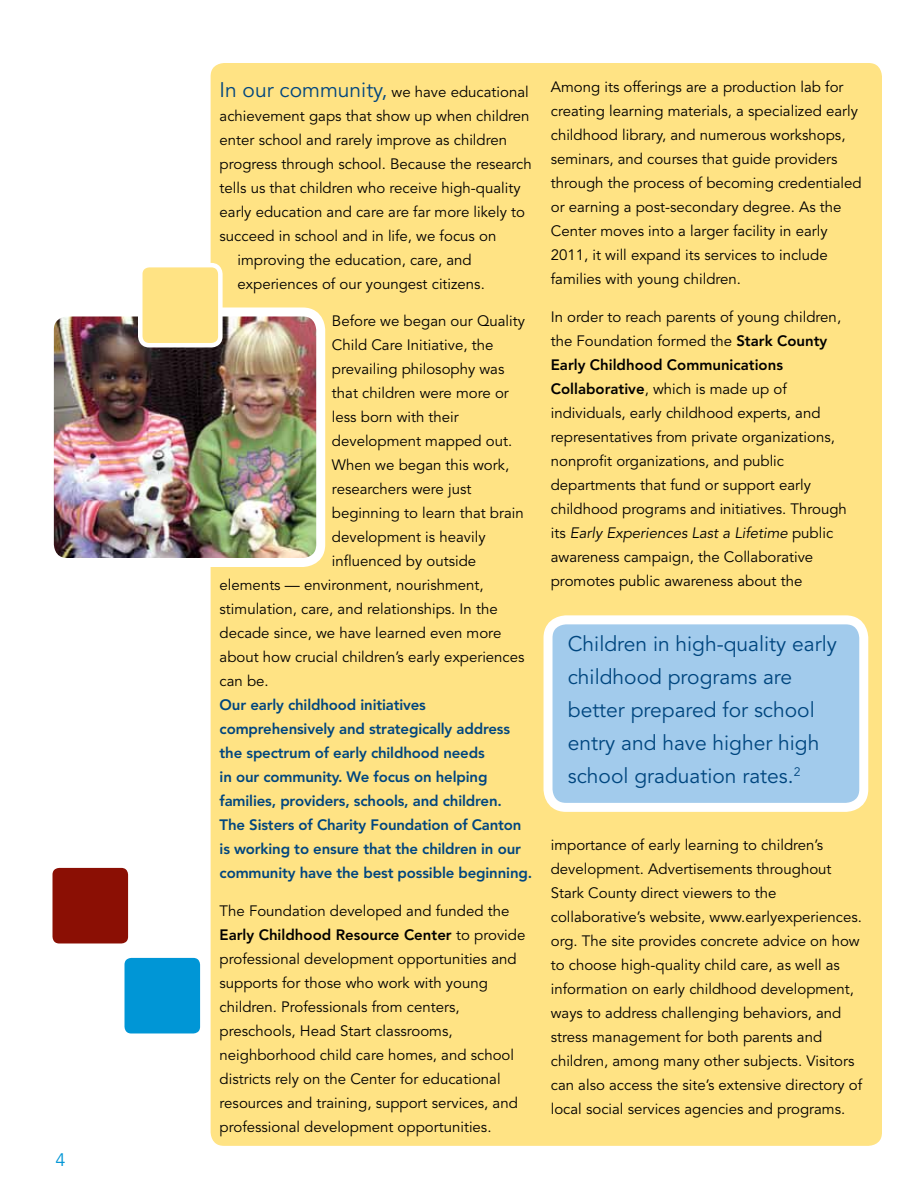
<style>
.page{position:relative;width:918px;height:1188px;background:#fff}
.page>*{position:absolute;margin:0;border:0;box-sizing:border-box;transform-origin:0 0}
.t1{font:21px/33px "Avenir LT Std";color:#00467f}
.t2{font:18px "Avenir LT Std";color:#0096d6}
.t3{font:15px/24px "Avenir LT Std";color:#000}
.t4{font:800 15px "Avenir LT Std";letter-spacing:-.01em;color:#00467f}
.s1{font-size:21px;color:#00467f}
.s2{font-weight:800}
.s3{font-style:italic}
</style>
<div class="page">
<div style="left:206px;top:58px;width:680px;height:1092px;background:#ffe384;border-radius:18px"></div>
<div style="left:202px;top:54px;width:689px;height:1101px;border:9px solid #fff;border-radius:18px"></div>
<div style="left:122px;top:956px;width:80px;height:80px;background:#0096d6;border-radius:9px"></div>
<div style="left:120px;top:953px;width:85px;height:85px;border:4px solid #fff;border-radius:9px"></div>
<div style="left:50px;top:866px;width:80px;height:80px;background:#8b0f04;border-radius:9px"></div>
<div style="left:48px;top:863px;width:85px;height:85px;border:4px solid #fff;border-radius:9px"></div>
<img style="left:55px;top:318px;width:260px;height:239px">
<div style="left:45px;top:308px;width:280px;height:259px;border:9px solid #fff;border-radius:18px"></div>
<div style="left:140px;top:265px;width:80px;height:80px;background:#ffe384;border-radius:9px"></div>
<div style="left:138px;top:263px;width:85px;height:85px;border:4px solid #fff;border-radius:9px"></div>
<div style="left:548px;top:620px;width:316px;height:187px;background:#a2cbec;border-radius:18px"></div>
<div style="left:544px;top:615px;width:324px;height:197px;border:9px solid #fff;border-radius:18px"></div>
<p class="t2" style="left:56px;top:1149px;width:12px">4</p>
<p class="t3" style="left:220px;top:80px;width:311px"><span class="s1">In our community,</span> we have educational</p>
<p class="t3" style="left:220px;top:104px;width:312px">achievement gaps that show up when children</p>
<p class="t3" style="left:220px;top:128px;width:289px">enter school and rarely improve as children</p>
<p class="t3" style="left:220px;top:152px;width:314px">progress through school. Because the research</p>
<p class="t3" style="left:220px;top:176px;width:303px">tells us that children who receive high-quality</p>
<p class="t3" style="left:220px;top:200px;width:307px">early education and care are far more likely to</p>
<p class="t3" style="left:220px;top:224px;width:278px">succeed in school and in life, we focus on</p>
<p class="t3" style="left:238px;top:248px;width:236px">improving the education, care, and</p>
<p class="t3" style="left:238px;top:272px;width:249px">experiences of our youngest citizens.</p>
<p class="t3" style="left:332px;top:310px;width:195px">Before we began our Quality</p>
<p class="t3" style="left:332px;top:334px;width:163px">Child Care Initiative, the</p>
<p class="t3" style="left:332px;top:358px;width:174px">prevailing philosophy was</p>
<p class="t3" style="left:332px;top:382px;width:178px">that children were more or</p>
<p class="t3" style="left:332px;top:406px;width:128px">less born with their</p>
<p class="t3" style="left:332px;top:430px;width:182px">development mapped out.</p>
<p class="t3" style="left:332px;top:454px;width:179px">When we began this work,</p>
<p class="t3" style="left:332px;top:478px;width:141px">researchers were just</p>
<p class="t3" style="left:332px;top:502px;width:193px">beginning to learn that brain</p>
<p class="t3" style="left:332px;top:526px;width:155px">development is heavily</p>
<p class="t3" style="left:332px;top:550px;width:146px">influenced by outside</p>
<p class="t3" style="left:220px;top:574px;width:266px">elements — environment, nourishment,</p>
<p class="t3" style="left:220px;top:598px;width:280px">stimulation, care, and relationships. In the</p>
<p class="t3" style="left:220px;top:622px;width:283px">decade since, we have learned even more</p>
<p class="t3" style="left:220px;top:646px;width:307px">about how crucial children’s early experiences</p>
<p class="t3" style="left:220px;top:670px;width:51px">can be.</p>
<p class="t4" style="left:220px;top:696px;width:208px">Our early childhood initiatives</p>
<p class="t4" style="left:220px;top:720px;width:292px">comprehensively and strategically address</p>
<p class="t4" style="left:220px;top:744px;width:267px">the spectrum of early childhood needs</p>
<p class="t4" style="left:220px;top:768px;width:269px">in our community. We focus on helping</p>
<p class="t4" style="left:220px;top:792px;width:284px">families, providers, schools, and children.</p>
<p class="t4" style="left:220px;top:816px;width:303px">The Sisters of Charity Foundation of Canton</p>
<p class="t4" style="left:220px;top:840px;width:303px">is working to ensure that the children in our</p>
<p class="t4" style="left:220px;top:864px;width:314px">community have the best possible beginning.</p>
<p class="t3" style="left:220px;top:899px;width:307px">The Foundation developed and funded the <span class="s2">Early Childhood Resource Center</span> to provide professional development opportunities and supports for those who work with young children. Professionals from centers, preschools, Head Start classrooms, neighborhood child care homes, and school districts rely on the Center for educational resources and training, support services, and professional development opportunities.</p>
<p class="t3" style="left:551px;top:76px;width:312px">Among its offerings are a production lab for creating learning materials, a specialized early childhood library, and numerous workshops, seminars, and courses that guide providers through the process of becoming credentialed or earning a post-secondary degree. As the Center moves into a larger facility in early 2011, it will expand its services to include families with young children.</p>
<p class="t3" style="left:551px;top:305px;width:298px">In order to reach parents of young children, the Foundation formed the <span class="s2">Stark County Early Childhood Communications Collaborative</span>, which is made up of individuals, early childhood experts, and representatives from private organizations, nonprofit organizations, and public departments that fund or support early childhood programs and initiatives. Through its <span class="s3">Early Experiences Last a Lifetime</span> public awareness campaign, the Collaborative promotes public awareness about the</p>
<p class="t1" style="left:568px;top:628px;width:271px">Children in high-quality early childhood programs are better prepared for school entry and have higher high school graduation rates.<sup>2</sup></p>
<p class="t3" style="left:551px;top:833px;width:313px">importance of early learning to children’s development. Advertisements throughout Stark County direct viewers to the collaborative’s website, www.earlyexperiences. org. The site provides concrete advice on how to choose high-quality child care, as well as information on early childhood development, ways to address challenging behaviors, and stress management for both parents and children, among many other subjects. Visitors can also access the site’s extensive directory of local social services agencies and programs.</p>
</div>
